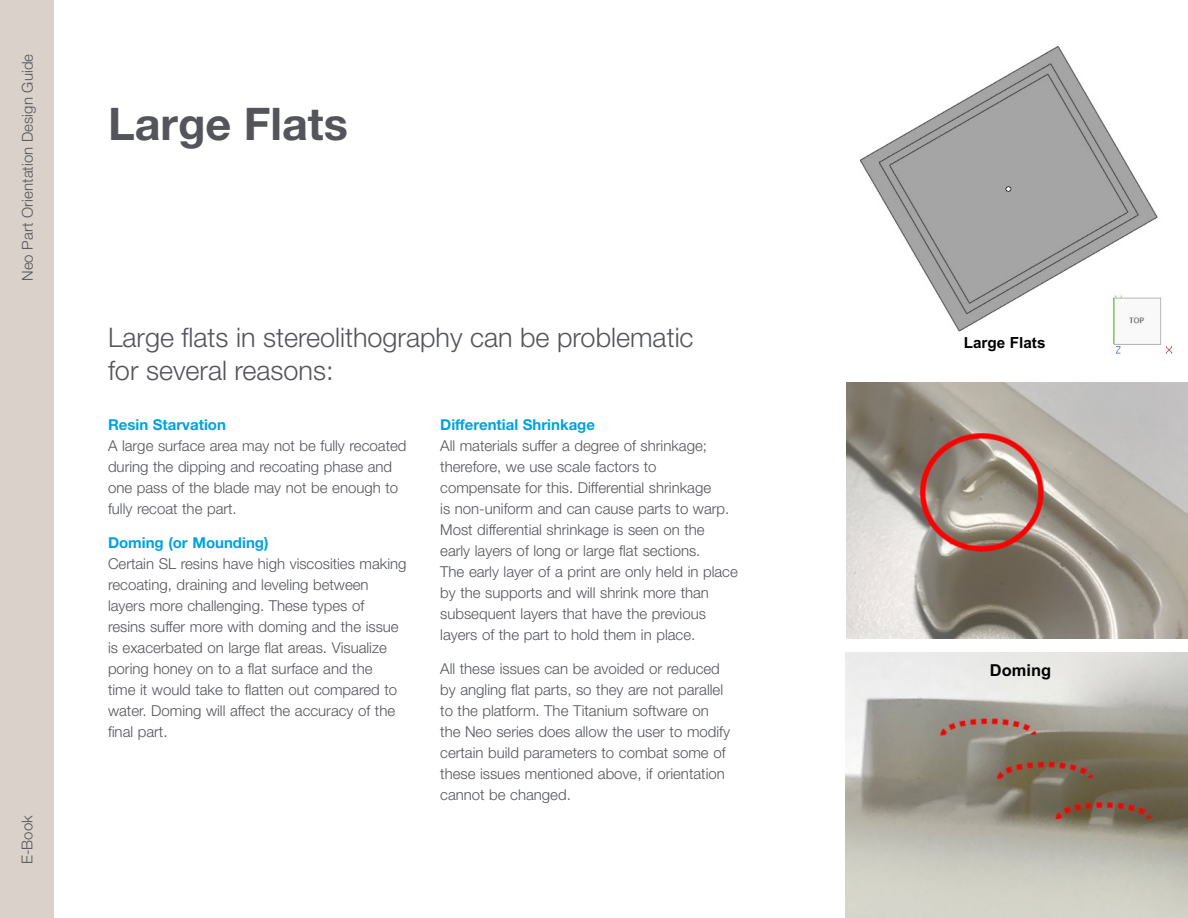
<style>
.page{position:relative;width:1188px;height:918px;background:#fff}
.page>*{position:absolute;margin:0;border:0;box-sizing:border-box;transform-origin:0 0}
.Page_Title{font:700 45px "Helvetica Neue LT Std";color:#54555a}
.Pull_out_Quote{font:300 27px/33px "Helvetica Neue LT Std";color:#54555a}
.t1{font:700 16.5px "Arial";letter-spacing:.005em;color:#000}
.t2{font:700 15.3px "Arial";color:#000}
.Para{font:300 15px/21px "Helvetica Neue LT Std";color:#54555a}
.Para_Subhead{font:300 15px/21px "Helvetica Neue LT Std";color:#54555a}
.Para_Subhead-2{font:700 15px "Helvetica Neue LT Std";color:#00a2df}
</style>
<div class="page">
<div style="left:0;top:0;width:54px;height:918px;background:#dad1cb"></div>
<img style="left:846px;top:383px;width:342px;height:256px">
<img style="left:845px;top:653px;width:343px;height:265px">
<img style="left:860px;top:45px;width:313px;height:309px">
<p class="Para" style="left:17px;top:281px;width:229px;rotate:-90deg">Neo Part Orientation Design Guide</p>
<p class="Para" style="left:16px;top:864px;width:50px;rotate:-90deg">E-Book</p>
<p class="Page_Title" style="left:108px;top:96px;width:241px">Large Flats</p>
<p class="Pull_out_Quote" style="left:108px;top:320px;width:587px">Large flats in stereolithography can be problematic for several reasons:</p>
<p class="Para_Subhead-2" style="left:108px;top:415px;width:119px">Resin Starvation</p>
<p class="Para" style="left:108px;top:435px;width:300px">A large surface area may not be fully recoated during the dipping and recoating phase and one pass of the blade may not be enough to fully recoat the part.</p>
<p class="Para_Subhead-2" style="left:108px;top:534px;width:162px">Doming (or Mounding)</p>
<p class="Para" style="left:108px;top:553px;width:300px">Certain SL resins have high viscosities making recoating, draining and leveling between layers more challenging. These types of<br>resins suffer more with doming and the issue is exacerbated on large flat areas. Visualize poring honey on to a flat surface and the<br>time it would take to flatten out compared to water. Doming will affect the accuracy of the final part.</p>
<p class="Para_Subhead-2" style="left:440px;top:415px;width:156px">Differential Shrinkage</p>
<p class="Para" style="left:440px;top:435px;width:299px">All materials suffer a degree of shrinkage; therefore, we use scale factors to compensate for this. Differential shrinkage<br>is non-uniform and can cause parts to warp.<br>Most differential shrinkage is seen on the early layers of long or large flat sections.<br>The early layer of a print are only held in place by the supports and will shrink more than subsequent layers that have the previous layers of the part to hold them in place.</p>
<p class="Para_Subhead" style="left:440px;top:658px;width:291px">All these issues can be avoided or reduced by angling flat parts, so they are not parallel to the platform. The Titanium software on the Neo series does allow the user to modify certain build parameters to combat some of these issues mentioned above, if orientation cannot be changed.</p>
<p class="t2" style="left:964px;top:331px;width:83px">Large Flats</p>
<p class="t1" style="left:990px;top:658px;width:63px">Doming</p>
</div>
